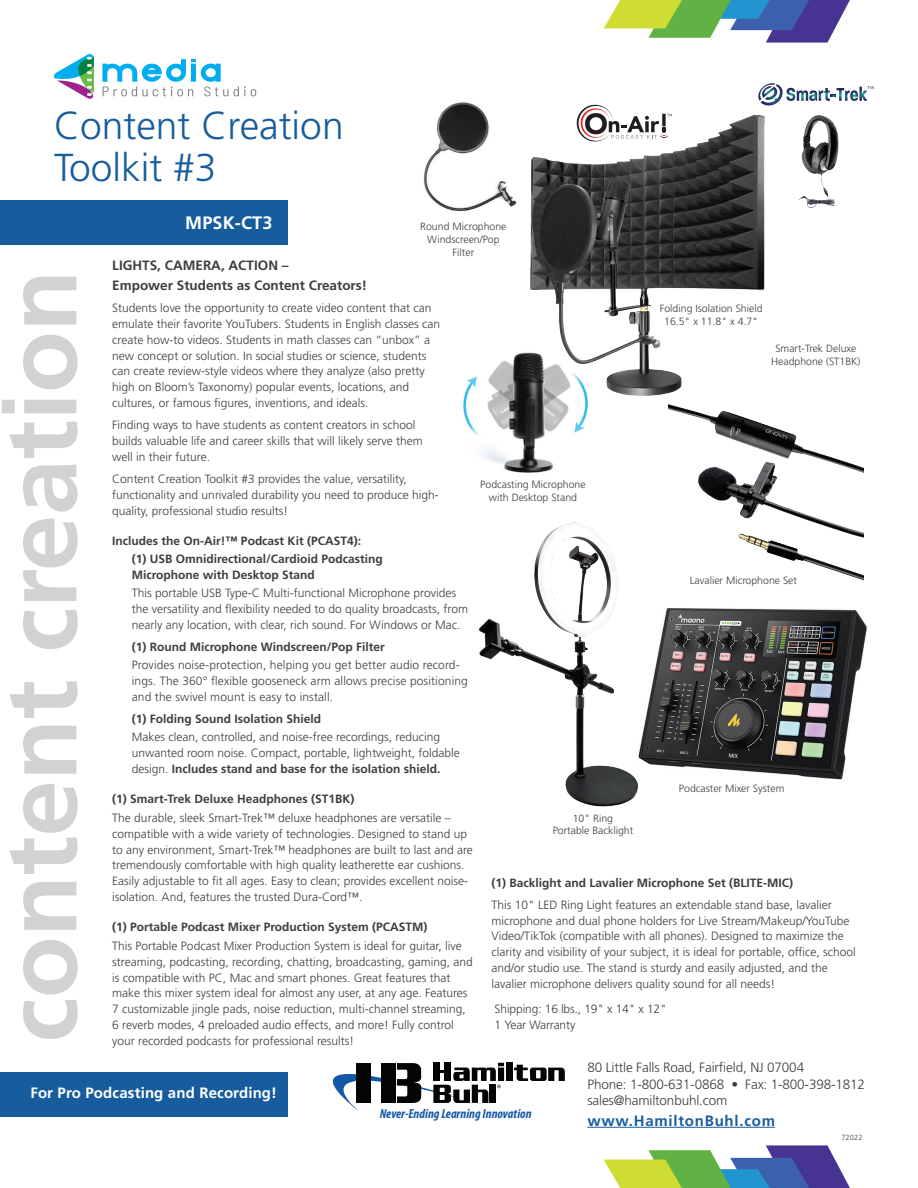
<style>
.page{position:relative;width:918px;height:1188px;background:#fff}
.page>*{position:absolute;margin:0;border:0;box-sizing:border-box;transform-origin:0 0}
.t1{font:700 101.25px "Frutiger LT Std";letter-spacing:-.005em;color:#d1d2d4}
.t2{font:300 39px/42px "Frutiger LT Std";color:#175d9e}
.t3{font:700 18px "Frutiger LT Std";letter-spacing:.01em;color:#fff}
.t4{font:700 15px "Frutiger LT Std";letter-spacing:.01em;color:#fff}
.t5{font:700 15px "Frutiger LT Std";letter-spacing:.05em;color:#175d9e}
.t6{font:300 13.5px/16.2px "Frutiger LT Std";letter-spacing:-.01em;color:#3e3e3f}
.t7{font:700 13.5px/19.5px "Frutiger LT Std";color:#3e3e3f}
.t8{font:italic 700 condensed 13.2px "Myriad Pro";color:#1358a7}
.t9{font:300 12px/15.8px "Frutiger LT Std";color:#3e3e3f}
.t10{font:700 12px/18.1px "Frutiger LT Std";color:#3e3e3f}
.t11{font:300 10.5px/12.6px "Frutiger LT Std";color:#3e3e3f;text-align:center}
.t12{font:300 7.5px "Frutiger LT Std";letter-spacing:.01em;color:#3e3e3f}
.s1{font-family:"Avenir LT Std";font-weight:800}
.s2{font-weight:700}
</style>
<div class="page">
<hr style="left:587px;top:1127px;width:188px;height:1px;background:#175d9e">
<div style="left:506px;top:1063px;width:7px;height:18px;background:#040503"></div>
<svg style="left:514px;top:1065px;width:51px;height:16px"></svg>
<svg style="left:332px;top:1063px;width:172px;height:48px"></svg>
<svg style="left:604px;top:0;width:246px;height:43px"></svg>
<svg style="left:604px;top:1145px;width:246px;height:43px"></svg>
<img style="left:649px;top:608px;width:218px;height:172px">
<img style="left:423px;top:102px;width:94px;height:110px">
<div style="left:0;top:201px;width:288px;height:44px;background:#175d9e"></div>
<div style="left:0;top:1072px;width:288px;height:45px;background:#175d9e"></div>
<svg style="left:579px;top:105px;width:91px;height:9px"></svg>
<svg style="left:54px;top:54px;width:40px;height:45px"></svg>
<svg style="left:102px;top:59px;width:154px;height:37px"></svg>
<img style="left:798px;top:116px;width:41px;height:91px">
<img style="left:530px;top:114px;width:234px;height:282px">
<svg style="left:758px;top:83px;width:116px;height:23px"></svg>
<img style="left:463px;top:348px;width:137px;height:125px">
<img style="left:479px;top:522px;width:170px;height:285px">
<img style="left:668px;top:404px;width:196px;height:177px">
<h2 class="t2" style="left:54px;top:106px;width:291px">Content Creation<br>Toolkit #3</h2>
<h3 class="t3" style="left:185px;top:212px;width:89px">MPSK-CT3</h3>
<p class="t11" style="left:420px;top:221px;width:88px">Round Microphone<br>Windscreen/Pop<br>Filter</p>
<h1 class="t1" style="left:-18px;top:1043px;width:774px;rotate:-90deg">content creation</h1>
<p class="t7" style="left:112px;top:256px;width:256px">LIGHTS, CAMERA, ACTION –<br>Empower Students as Content Creators!</p>
<p class="t9" style="left:112px;top:301px;width:329px">Students love the opportunity to create video content that can emulate their favorite YouTubers. Students in English classes can create how-to videos. Students in math classes can “unbox” a new concept or solution. In social studies or science, students can create review-style videos where they analyze (also pretty high on Bloom’s Taxonomy) popular events, locations, and cultures, or famous figures, inventions, and ideals.</p>
<p class="t9" style="left:112px;top:418px;width:312px">Finding ways to have students as content creators in school builds valuable life and career skills that will likely serve them well in their future.</p>
<p class="t9" style="left:112px;top:472px;width:328px">Content Creation Toolkit #3 provides the value, versatility, functionality and unrivaled durability you need to produce high&shy;quality, professional studio results!</p>
<p class="t10" style="left:132px;top:532px;width:252px;text-indent:-20px">Includes the On-Air!<span class="s1">™</span> Podcast Kit (PCAST4):<br>(1) USB Omnidirectional/Cardioid Podcasting</p>
<p class="t10" style="left:132px;top:566px;width:185px">Microphone with Desktop Stand</p>
<p class="t9" style="left:132px;top:585px;width:338px">This portable USB Type-C Multi-functional Microphone provides the versatility and flexibility needed to do quality broadcasts, from nearly any location, with clear, rich sound. For Windows or Mac.</p>
<p class="t10" style="left:132px;top:638px;width:254px">(1) Round Microphone Windscreen/Pop Filter</p>
<p class="t9" style="left:132px;top:657px;width:338px">Provides noise-protection, helping you get better audio record&shy;ings. The 360° flexible gooseneck arm allows precise positioning and the swivel mount is easy to install.</p>
<p class="t10" style="left:132px;top:710px;width:191px">(1) Folding Sound Isolation Shield</p>
<p class="t9" style="left:132px;top:730px;width:329px">Makes clean, controlled, and noise-free recordings, reducing unwanted room noise. Compact, portable, lightweight, foldable design. <span class="s2">Includes stand and base for the isolation shield.</span></p>
<p class="t10" style="left:112px;top:790px;width:244px">(1) Smart-Trek Deluxe Headphones (ST1BK)</p>
<p class="t9" style="left:112px;top:810px;width:362px">The durable, sleek Smart-Trek™ deluxe headphones are versatile – compatible with a wide variety of technologies. Designed to stand up to any environment, Smart-Trek™ headphones are built to last and are tremendously comfortable with high quality leatherette ear cushions.<br>Easily adjustable to fit all ages. Easy to clean; provides excellent noise&shy;isolation. And, features the trusted Dura-Cord™.</p>
<p class="t10" style="left:112px;top:918px;width:317px">(1) Portable Podcast Mixer Production System (PCASTM)</p>
<p class="t9" style="left:112px;top:938px;width:362px">This Portable Podcast Mixer Production System is ideal for guitar, live streaming, podcasting, recording, chatting, broadcasting, gaming, and is compatible with PC, Mac and smart phones. Great features that make this mixer system ideal for almost any user, at any age. Features 7 customizable jingle pads, noise reduction, multi-channel streaming, 6 reverb modes, 4 preloaded audio effects, and more! Fully control your recorded podcasts for professional results!</p>
<p class="t11" style="left:480px;top:479px;width:107px">Podcasting Microphone with Desktop Stand</p>
<p class="t11" style="left:660px;top:303px;width:104px">Folding Isolation Shield<br>16.5" x 11.8" x 4.7"</p>
<p class="t11" style="left:771px;top:343px;width:91px">Smart-Trek Deluxe<br>Headphone (ST1BK)</p>
<p class="t11" style="left:690px;top:574px;width:109px">Lavalier Microphone Set</p>
<p class="t11" style="left:553px;top:812px;width:82px">10" Ring<br>Portable Backlight</p>
<p class="t11" style="left:679px;top:782px;width:107px">Podcaster Mixer System</p>
<p class="t10" style="left:491px;top:873px;width:303px">(1) Backlight and Lavalier Microphone Set (BLITE-MIC)</p>
<p class="t9" style="left:491px;top:897px;width:366px">This 10" LED Ring Light features an extendable stand base, lavalier microphone and dual phone holders for Live Stream/Makeup/YouTube Video/TikTok (compatible with all phones). Designed to maximize the clarity and visibility of your subject, it is ideal for portable, office, school and/or studio use. The stand is sturdy and easily adjusted, and the lavalier microphone delivers quality sound for all needs!</p>
<p class="t9" style="left:495px;top:1002px;width:174px">Shipping: 16 lbs., 19" x 14" x 12"<br>1 Year Warranty</p>
<p class="t4" style="left:30px;top:1084px;width:248px">For Pro Podcasting and Recording!</p>
<p class="t8" style="left:380px;top:1106px;width:153px">Never-Ending Learning Innovation</p>
<p class="t6" style="left:587px;top:1060px;width:279px">80 Little Falls Road, Fairfield, NJ 07004<br>Phone: 1-800-631-0868 • Fax: 1-800-398-1812 sales@hamiltonbuhl.com</p>
<p class="t5" style="left:587px;top:1112px;width:189px">www.HamiltonBuhl.com</p>
<p class="t12" style="left:841px;top:1133px;width:23px">72022</p>
</div>
